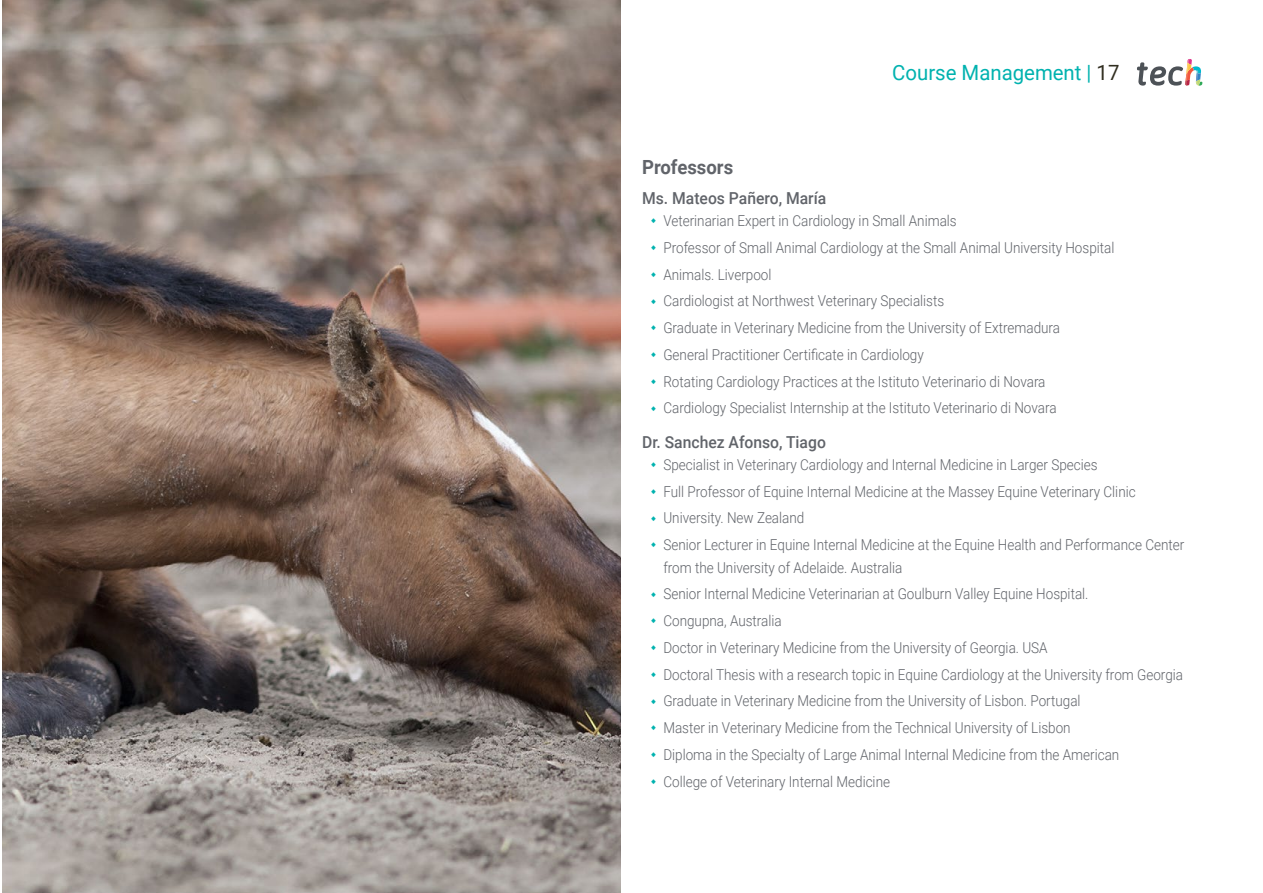
<style>
.page{position:relative;width:1263px;height:893px;background:#fff}
.page>*{position:absolute;margin:0;border:0;box-sizing:border-box;transform-origin:0 0}
.t1{font:21px "Roboto";color:#00b2af}
.t2{font:700 19.5px "Roboto";color:#61646a;scale:.95 1}
.t3{font:500 16.5px "Roboto";color:#61646a;scale:.95 1}
.t4{font:300 15px/26.7px "Roboto";color:#61646a;scale:.9 1}
.s1{color:#312e20}
</style>
<div class="page">
<svg style="left:1137px;top:59px;width:65px;height:27px"></svg>
<img style="left:2px;top:0;width:619px;height:893px">
<h2 class="t2" style="left:642px;top:154px;width:97px">Professors</h2>
<h1 class="t1" style="left:892px;top:57px;width:229px">Course Management | <span class="s1">17</span></h1>
<p class="t3" style="left:642px;top:186px;width:195px">Ms. Mateos Pañero, María</p>
<p class="t4" style="left:663px;top:207px;width:503px">Veterinarian Expert in Cardiology in Small Animals<br>Professor of Small Animal Cardiology at the Small Animal University Hospital Animals. Liverpool<br>Cardiologist at Northwest Veterinary Specialists<br>Graduate in Veterinary Medicine from the University of Extremadura<br>General Practitioner Certificate in Cardiology<br>Rotating Cardiology Practices at the Istituto Veterinario di Novara<br>Cardiology Specialist Internship at the Istituto Veterinario di Novara</p>
<p class="t3" style="left:642px;top:430px;width:195px">Dr. Sanchez Afonso, Tiago</p>
<p class="t4" style="left:663px;top:451px;width:580px">Specialist in Veterinary Cardiology and Internal Medicine in Larger Species<br>Full Professor of Equine Internal Medicine at the Massey Equine Veterinary Clinic University. New Zealand<br>Senior Lecturer in Equine Internal Medicine at the Equine Health and Performance Center</p>
<p class="t4" style="left:663px;top:553px;width:579px">from the University of Adelaide. Australia<br>Senior Internal Medicine Veterinarian at Goulburn Valley Equine Hospital.<br>Congupna, Australia<br>Doctor in Veterinary Medicine from the University of Georgia. USA<br>Doctoral Thesis with a research topic in Equine Cardiology at the University from Georgia Graduate in Veterinary Medicine from the University of Lisbon. Portugal<br>Master in Veterinary Medicine from the Technical University of Lisbon<br>Diploma in the Specialty of Large Animal Internal Medicine from the American<br>College of Veterinary Internal Medicine</p>
</div>
